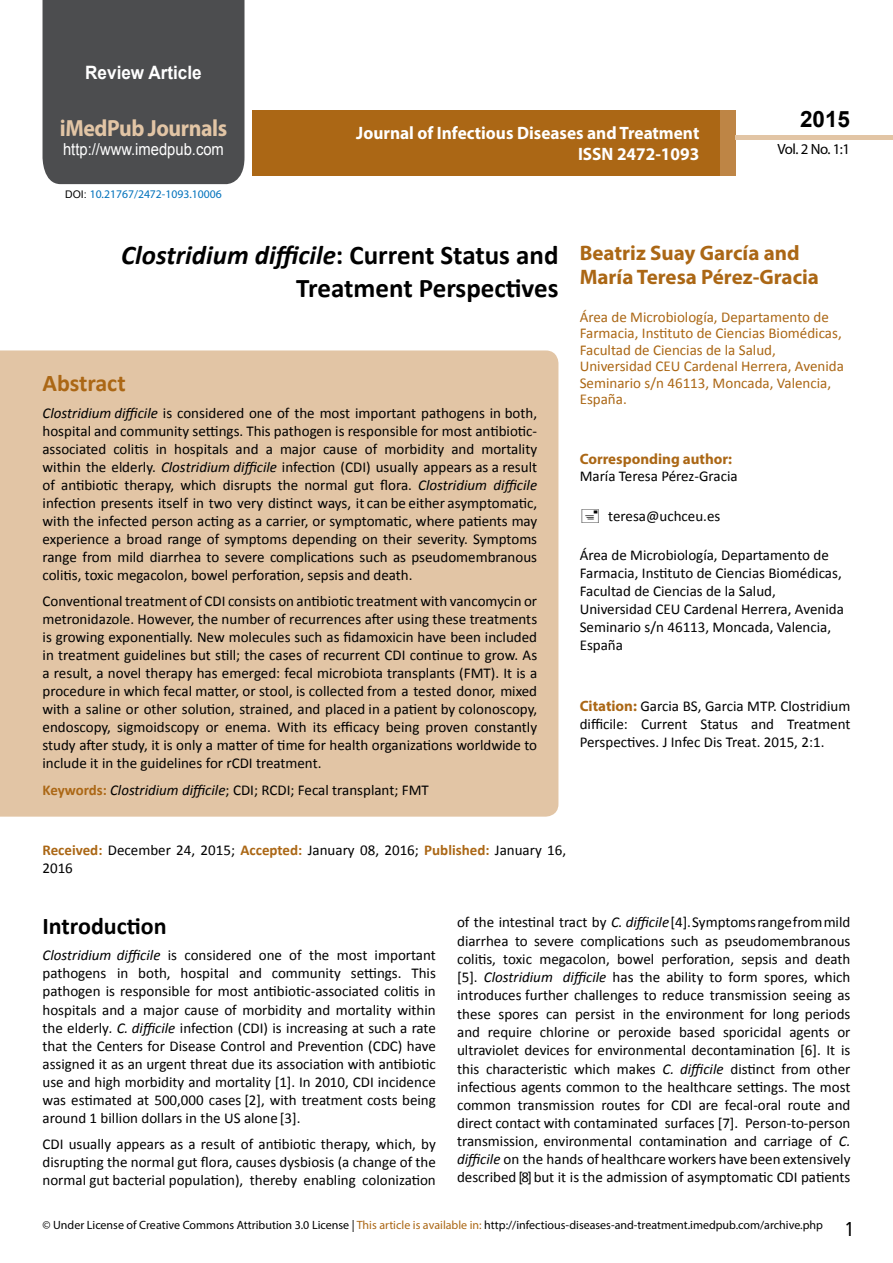
<style>
.page{position:relative;width:893px;height:1263px;background:#fff}
.page>*{position:absolute;margin:0;border:0;box-sizing:border-box;transform-origin:0 0}
.t1{font:700 27px/32.4px "Calibri";color:#000;text-align:right}
.t2{font:25.5px "Tunga";color:#000}
.t3{font:700 24px "Calibri";color:#000}
.t4{font:700 24px "Calibri";color:#ab6715}
.t5{font:700 23.4px "Myriad Pro";letter-spacing:-.02em;color:#e2c5a5;scale:.93 1}
.t6{font:700 22.5px "Arial";color:#000}
.t7{font:700 21px/24px "Myriad Pro";color:#ab6715}
.t8{font:700 18.45px "Arial";color:#fff;scale:.93 1}
.t9{font:700 18px/21.6px "Myriad Pro";color:#fff;text-align:right;scale:.96 1}
.t10{font:16.5px "Arial";color:#fff;scale:.89 1}
.t11{font:15px/18px "Calibri";color:#000;text-align:justify}
.t12{font:15px/16.5px "Calibri";color:#ab6715}
.t13{font:700 15px "Myriad Pro";color:#ab6715}
.t14{font:14.85px "Myriad Pro";color:#000}
.t15{font:12px "Myriad Pro";color:#000}
.t16{font:11.7px "Myriad Pro";color:#0072bc}
.s1{font-family:"Arial";font-size:10.5px;color:#000}
.s2{font-style:italic}
.s3{font-weight:700;color:#ab6715}
.s4{font-family:"Myriad Pro";font-weight:700;color:#ab6715}
.s5{color:#ab6715}
</style>
<div class="page">
<div style="left:252px;top:110px;width:469px;height:66px;background:#ab6715"></div>
<div style="left:720px;top:110px;width:16px;height:66px;background:#be8545"></div>
<div style="left:43px;top:0;width:201px;height:184px;background:#4c4d4f"></div>
<div style="left:736px;top:135px;width:157px;height:5px;background:#e2c5a5"></div>
<div style="left:0;top:350px;width:558px;height:467px;background:#e2c5a5"></div>
<p class="t8" style="left:85px;top:60px;width:127px">Review Article</p>
<h3 class="t5" style="left:60px;top:113px;width:181px">iMedPub Journals</h3>
<p class="t10" style="left:63px;top:138px;width:182px">http://www.imedpub.com</p>
<p class="t16" style="left:65px;top:187px;width:158px"><span class="s1">DOI:</span> 10.21767/2472-1093.10006</p>
<p class="t9" style="left:356px;top:121px;width:359px">Journal of Infectious Diseases and Treatment<br>ISSN 2472-1093</p>
<h3 class="t6" style="left:800px;top:104px;width:52px">2015</h3>
<p class="t14" style="left:778px;top:140px;width:74px">Vol. 2 No. 1:1</p>
<h1 class="t1" style="left:121px;top:239px;width:439px"><span class="s2">Clostridium difficile</span>: Current Status and<br>Treatment Perspectives</h1>
<h3 class="t4" style="left:43px;top:368px;width:85px">Abstract</h3>
<p class="t11" style="left:43px;top:404px;width:496px"><span class="s2">Clostridium difficile</span> is considered one of the most important pathogens in both, hospital and community settings. This pathogen is responsible for most antibiotic‐ associated colitis in hospitals and a major cause of morbidity and mortality within the elderly. <span class="s2">Clostridium difficile</span> infection (CDI) usually appears as a result of antibiotic therapy, which disrupts the normal gut flora. <span class="s2">Clostridium difficile </span>infection presents itself in two very distinct ways, it can be either asymptomatic, with the infected person acting as a carrier, or symptomatic, where patients may experience a broad range of symptoms depending on their severity. Symptoms range from mild diarrhea to severe complications such as pseudomembranous colitis, toxic megacolon, bowel perforation, sepsis and death.</p>
<p class="t11" style="left:43px;top:592px;width:496px">Conventional treatment of CDI consists on antibiotic treatment with vancomycin or metronidazole. However, the number of recurrences after using these treatments is growing exponentially. New molecules such as fidamoxicin have been included in treatment guidelines but still; the cases of recurrent CDI continue to grow. As a result, a novel therapy has emerged: fecal microbiota transplants (FMT). It is a procedure in which fecal matter, or stool, is collected from a tested donor, mixed with a saline or other solution, strained, and placed in a patient by colonoscopy, endoscopy, sigmoidscopy or enema. With its efficacy being proven constantly study after study, it is only a matter of time for health organizations worldwide to include it in the guidelines for rCDI treatment.</p>
<p class="t11" style="left:43px;top:781px;width:388px"><span class="s3">Keywords:</span> <span class="s2">Clostridium difficile</span>; CDI; RCDI; Fecal transplant; FMT</p>
<h3 class="t7" style="left:580px;top:240px;width:241px">Beatriz Suay García and<br>María Teresa Pérez‐Gracia</h3>
<p class="t12" style="left:580px;top:308px;width:266px">Área de Microbiología, Departamento de Farmacia, Instituto de Ciencias Biomédicas, Facultad de Ciencias de la Salud, Universidad CEU Cardenal Herrera, Avenida Seminario s/n 46113, Moncada, Valencia, España.</p>
<p class="t13" style="left:580px;top:449px;width:154px">Corresponding author:</p>
<p class="t11" style="left:580px;top:467px;width:159px">María Teresa Pérez‐Gracia</p>
<p class="t11" style="left:608px;top:507px;width:114px">teresa@uchceu.es</p>
<p class="t11" style="left:580px;top:546px;width:266px;text-align:left">Área de Microbiología, Departamento de Farmacia, Instituto de Ciencias Biomédicas, Facultad de Ciencias de la Salud, Universidad CEU Cardenal Herrera, Avenida Seminario s/n 46113, Moncada, Valencia, España</p>
<p class="t11" style="left:580px;top:697px;width:272px"><span class="s4">Citation:</span> Garcia BS, Garcia MTP. Clostridium difficile: Current Status and Treatment Perspectives. J Infec Dis Treat. 2015, 2:1.</p>
<p class="t11" style="left:43px;top:840px;width:525px;line-height:18.8px"><span class="s3">Received:</span> December 24, 2015; <span class="s3">Accepted:</span> January 08, 2016; <span class="s3">Published:</span> January 16,<br>2016</p>
<h3 class="t3" style="left:43px;top:911px;width:126px">Introduction</h3>
<p class="t11" style="left:43px;top:946px;width:395px"><span class="s2">Clostridium difficile</span> is considered one of the most important pathogens in both, hospital and community settings. This pathogen is responsible for most antibiotic‐associated colitis in hospitals and a major cause of morbidity and mortality within the elderly<span class="s2">. C. difficile</span> infection (CDI) is increasing at such a rate that the Centers for Disease Control and Prevention (CDC) have assigned it as an urgent threat due its association with antibiotic use and high morbidity and mortality [1]. In 2010, CDI incidence was estimated at 500,000 cases [2], with treatment costs being around 1 billion dollars in the US alone [3].</p>
<p class="t11" style="left:43px;top:1135px;width:395px">CDI usually appears as a result of antibiotic therapy, which, by disrupting the normal gut flora, causes dysbiosis (a change of the normal gut bacterial population), thereby enabling colonization</p>
<p class="t11" style="left:457px;top:913px;width:395px">of the intestinal tract by <span class="s2">C. difficile</span> [4]. Symptoms range from mild diarrhea to severe complications such as pseudomembranous colitis, toxic megacolon, bowel perforation, sepsis and death [5]. <span class="s2">Clostridium difficile</span> has the ability to form spores, which introduces further challenges to reduce transmission seeing as these spores can persist in the environment for long periods and require chlorine or peroxide based sporicidal agents or ultraviolet devices for environmental decontamination [6]. It is this characteristic which makes <span class="s2">C. difficile</span> distinct from other infectious agents common to the healthcare settings. The most common transmission routes for CDI are fecal‐oral route and direct contact with contaminated surfaces [7]. Person‐to‐person transmission, environmental contamination and carriage of <span class="s2">C. difficile</span> on the hands of healthcare workers have been extensively described [8] but it is the admission of asymptomatic CDI patients</p>
<p class="t15" style="left:43px;top:1218px;width:782px">© Under License of Creative Commons Attribution 3.0 License | <span class="s5">This article is available in:</span> http://infectious-diseases-and-treatment.imedpub.com/archive.php</p>
<h2 class="t2" style="left:846px;top:1212px;width:9px">1</h2>
</div>
